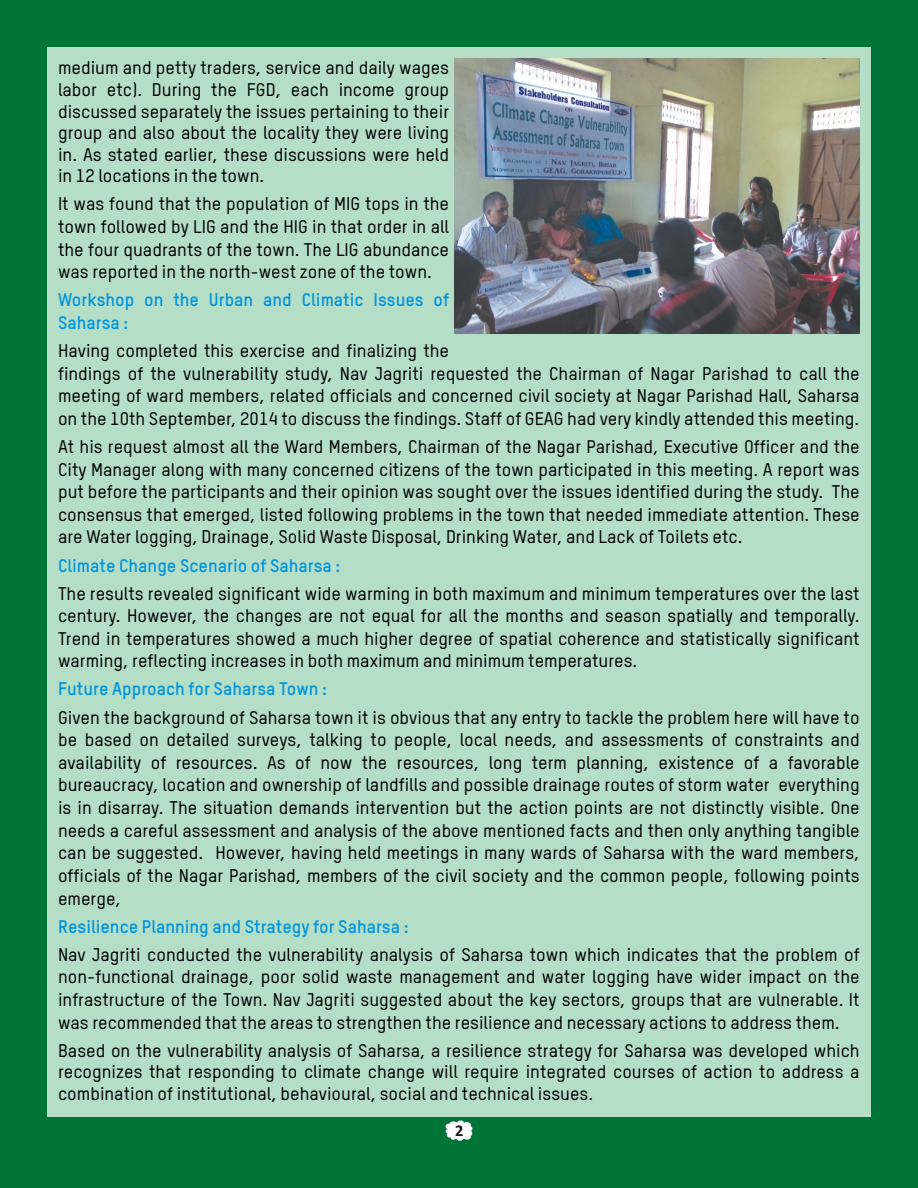
<style>
.page{position:relative;width:918px;height:1188px;background:#007336}
.page>*{position:absolute;margin:0;border:0;box-sizing:border-box;transform-origin:0 0}
.t1{font:18px/22.6px "Oxfam TSTARPRO Medium";color:#000;text-align:justify}
.t2{font:700 18px/22.6px "Oxfam TSTARPRO";color:#0094de}
.t3{font:700 16.5px "Calibri";color:#1f1a17}
</style>
<div class="page">
<div style="left:47px;top:47px;width:824px;height:1070px;background:#b5dec7"></div>
<svg style="left:445px;top:1120px;width:28px;height:21px"></svg>
<img style="left:455px;top:58px;width:405px;height:275px">
<p class="t1" style="left:58px;top:59px;width:393px;line-height:21.6px">medium and petty traders, service and daily wages labor etc). During the FGD, each income group discussed separately the issues pertaining to their group and also about the locality they were living in. As stated earlier, these discussions were held in 12 locations in the town.</p>
<p class="t1" style="left:58px;top:194px;width:393px">It was found that the population of MIG tops in the town followed by LIG and the HIG in that order in all the four quadrants of the town. The LIG abundance was reported in the north-west zone of the town.</p>
<p class="t2" style="left:58px;top:290px;width:393px">Workshop on the Urban and Climatic Issues of<br>Saharsa :</p>
<p class="t1" style="left:58px;top:341px;width:803px;text-align:left">Having completed this exercise and finalizing the<br>findings of the vulnerability study, Nav Jagriti requested the Chairman of Nagar Parishad to call the meeting of ward members, related officials and concerned civil society at Nagar Parishad Hall, Saharsa on the 10th September, 2014 to discuss the findings. Staff of GEAG had very kindly attended this meeting.</p>
<p class="t1" style="left:58px;top:437px;width:803px">At his request almost all the Ward Members, Chairman of the Nagar Parishad, Executive Officer and the City Manager along with many concerned citizens of the town participated in this meeting. A report was put before the participants and their opinion was sought over the issues identified during the study. The consensus that emerged, listed following problems in the town that needed immediate attention. These are Water logging, Drainage, Solid Waste Disposal, Drinking Water, and Lack of Toilets etc.</p>
<p class="t1" style="left:58px;top:583px;width:803px">The results revealed significant wide warming in both maximum and minimum temperatures over the last century. However, the changes are not equal for all the months and season spatially and temporally.<br>Trend in temperatures showed a much higher degree of spatial coherence and statistically significant warming, reflecting increases in both maximum and minimum temperatures.</p>
<p class="t1" style="left:58px;top:707px;width:803px">Given the background of Saharsa town it is obvious that any entry to tackle the problem here will have to be based on detailed surveys, talking to people, local needs, and assessments of constraints and availability of resources. As of now the resources, long term planning, existence of a favorable bureaucracy, location and ownership of landfills and possible drainage routes of storm water everything is in disarray. The situation demands intervention but the action points are not distinctly visible. One needs a careful assessment and analysis of the above mentioned facts and then only anything tangible can be suggested. However, having held meetings in many wards of Saharsa with the ward members, officials of the Nagar Parishad, members of the civil society and the common people, following points emerge,</p>
<p class="t1" style="left:58px;top:944px;width:803px">Nav Jagriti conducted the vulnerability analysis of Saharsa town which indicates that the problem of non-functional drainage, poor solid waste management and water logging have wider impact on the infrastructure of the Town. Nav Jagriti suggested about the key sectors, groups that are vulnerable. It was recommended that the areas to strengthen the resilience and necessary actions to address them.</p>
<p class="t1" style="left:58px;top:1041px;width:803px;line-height:21.6px">Based on the vulnerability analysis of Saharsa, a resilience strategy for Saharsa was developed which recognizes that responding to climate change will require integrated courses of action to address a combination of institutional, behavioural, social and technical issues.</p>
<p class="t2" style="left:58px;top:555px;width:284px">Climate Change Scenario of Saharsa :</p>
<p class="t2" style="left:58px;top:679px;width:270px">Future Approach for Saharsa Town :</p>
<p class="t2" style="left:58px;top:916px;width:352px">Resilience Planning and Strategy for Saharsa :</p>
<p class="t3" style="left:455px;top:1123px;width:10px">2</p>
</div>
